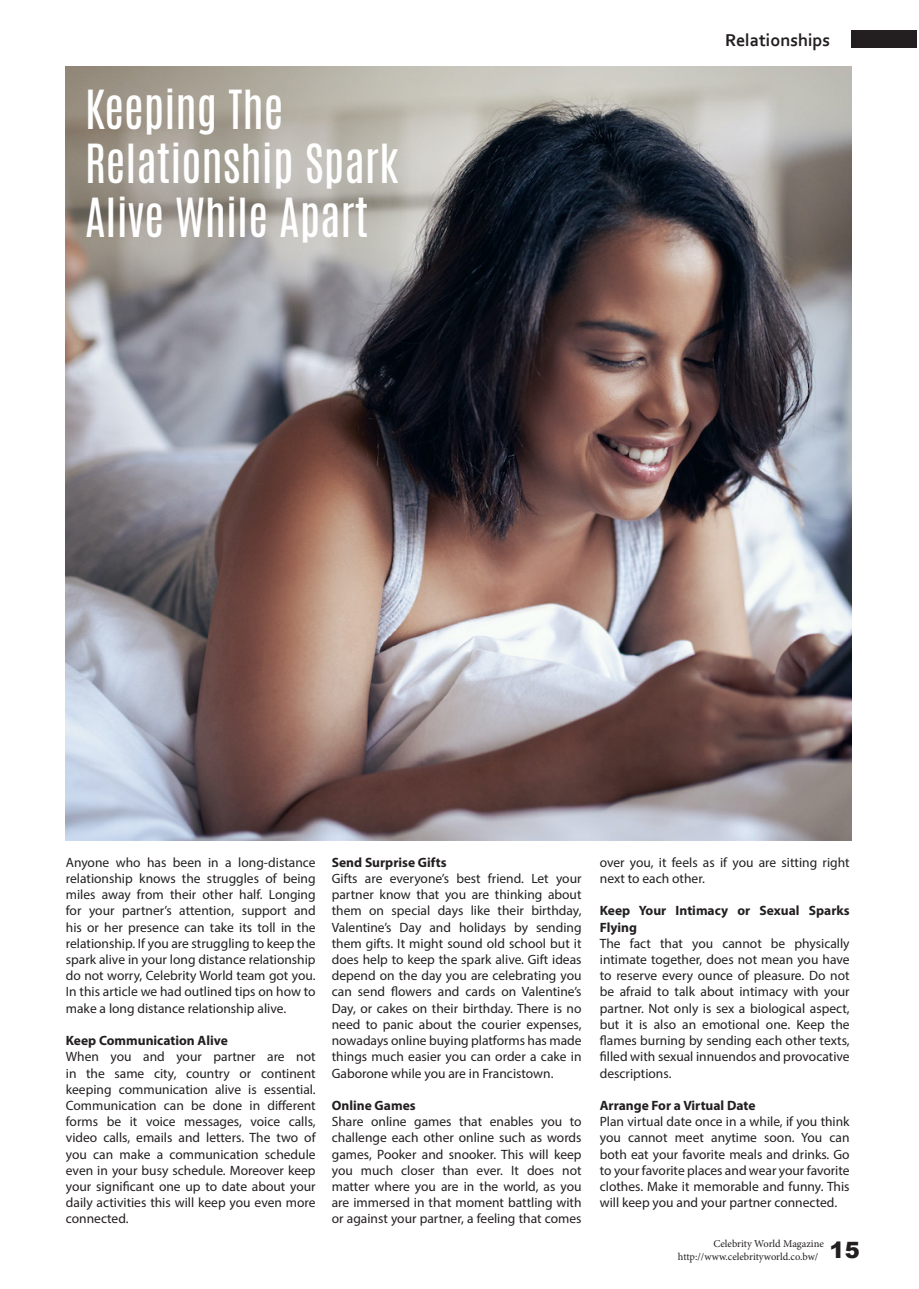
<style>
.page{position:relative;width:919px;height:1289px;background:#fff}
.page>*{position:absolute;margin:0;border:0;box-sizing:border-box;transform-origin:0 0}
.t1{font:45px "Antonio";color:#fff}
.t2{font:900 22.5px "Arial";color:#231f20}
.t3{font:700 18px "Corbel";color:#231f20}
.t4{font:13.5px/16.2px "Myriad Pro";color:#231f20;text-align:justify}
.t5{font:700 13.5px/16.2px "Myriad Pro";color:#231f20}
.t6{font:10.5px/12.1px "Minion Pro";letter-spacing:-.005em;color:#231f20}
</style>
<div class="page">
<div style="left:851px;top:31px;width:65px;height:17px;background:#231f20"></div>
<img style="left:66px;top:67px;width:785px;height:773px">
<p class="t1" style="left:85px;top:76px;width:200px">Keeping The</p>
<p class="t1" style="left:85px;top:130px;width:315px">Relationship Spark</p>
<p class="t1" style="left:85px;top:184px;width:285px">Alive While Apart</p>
<p class="t3" style="left:725px;top:29px;width:106px">Relationships</p>
<p class="t4" style="left:66px;top:854px;width:251px">Anyone who has been in a long-distance relationship knows the struggles of being miles away from their other half. Longing for your partner’s attention, support and his or her presence can take its toll in the relationship. If you are struggling to keep the spark alive in your long distance relationship do not worry, Celebrity World team got you.<br>In this article we had outlined tips on how to make a long distance relationship alive.</p>
<p class="t5" style="left:66px;top:1031px;width:163px">Keep Communication Alive</p>
<p class="t4" style="left:66px;top:1048px;width:251px">When you and your partner are not in the same city, country or continent keeping communication alive is essential.<br>Communication can be done in different forms be it voice messages, voice calls, video calls, emails and letters. The two of you can make a communication schedule even in your busy schedule. Moreover keep your significant one up to date about your daily activities this will keep you even more connected.</p>
<p class="t5" style="left:332px;top:853px;width:116px">Send Surprise Gifts</p>
<p class="t4" style="left:332px;top:870px;width:251px">Gifts are everyone’s best friend. Let your partner know that you are thinking about them on special days like their birthday, Valentine’s Day and holidays by sending them gifts. It might sound old school but it does help to keep the spark alive. Gift ideas depend on the day you are celebrating you can send flowers and cards on Valentine’s Day, or cakes on their birthday. There is no need to panic about the courier expenses, nowadays online buying platforms has made things much easier you can order a cake in Gaborone while you are in Francistown.</p>
<p class="t5" style="left:332px;top:1096px;width:85px">Online Games</p>
<p class="t4" style="left:332px;top:1113px;width:251px">Share online games that enables you to challenge each other online such as words games, Pooker and snooker. This will keep you much closer than ever. It does not matter where you are in the world, as you are immersed in that moment battling with or against your partner, a feeling that comes</p>
<p class="t4" style="left:599px;top:854px;width:251px">over you, it feels as if you are sitting right next to each other.</p>
<p class="t5" style="left:599px;top:902px;width:251px">Keep Your Intimacy or Sexual Sparks<br>Flying</p>
<p class="t4" style="left:599px;top:935px;width:251px">The fact that you cannot be physically intimate together, does not mean you have to reserve every ounce of pleasure. Do not be afraid to talk about intimacy with your partner. Not only is sex a biological aspect, but it is also an emotional one. Keep the flames burning by sending each other texts, filled with sexual innuendos and provocative descriptions.</p>
<p class="t5" style="left:599px;top:1096px;width:157px">Arrange For a Virtual Date</p>
<p class="t4" style="left:599px;top:1113px;width:251px">Plan virtual date once in a while, if you think you cannot meet anytime soon. You can both eat your favorite meals and drinks. Go to your favorite places and wear your favorite clothes. Make it memorable and funny. This will keep you and your partner connected.</p>
<p class="t6" style="left:678px;top:1237px;width:147px;text-indent:35px">Celebrity World Magazine http://www.celebrityworld.co.bw/</p>
<h2 class="t2" style="left:829px;top:1233px;width:32px">15</h2>
</div>
